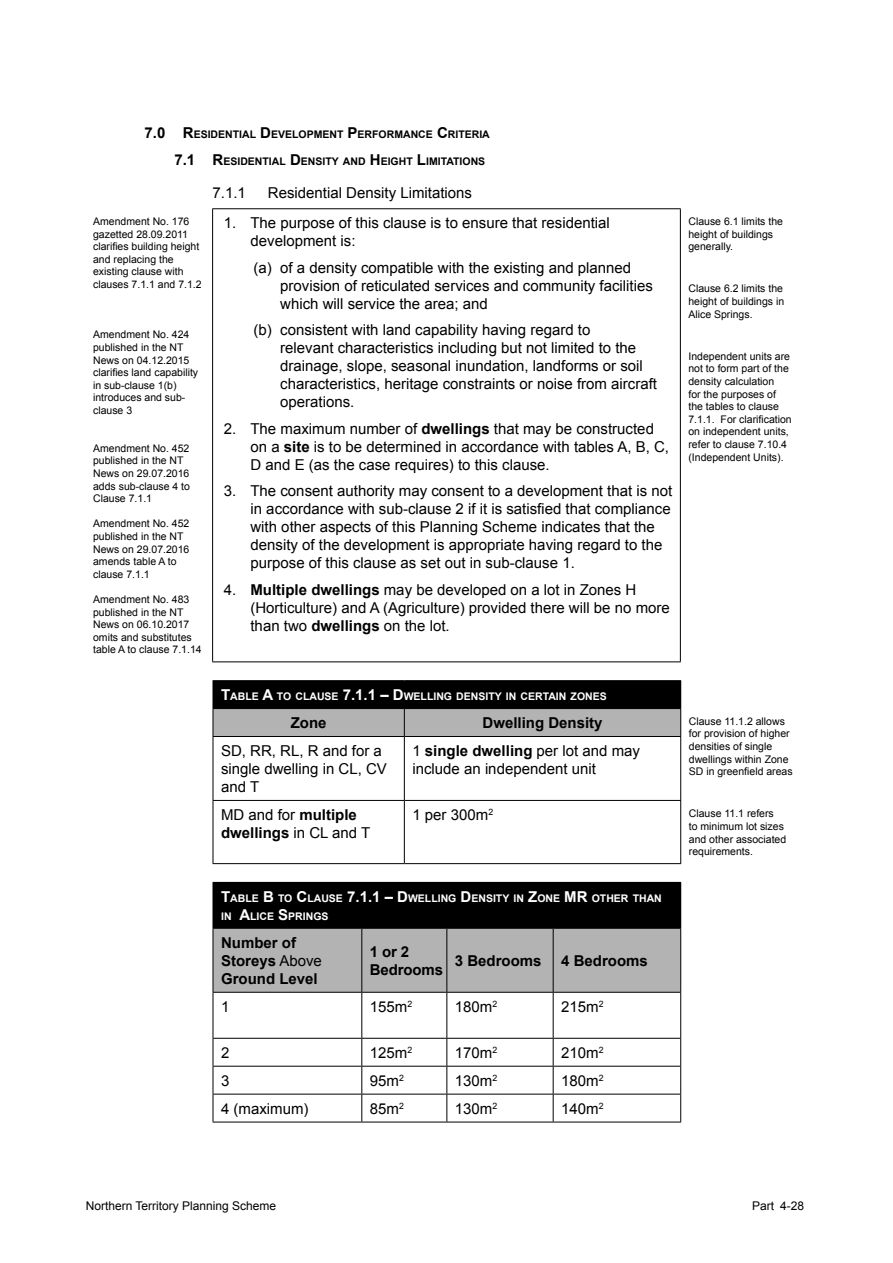
<style>
.page{position:relative;width:893px;height:1263px;background:#fff}
.page>*{position:absolute;margin:0;border:0;box-sizing:border-box;transform-origin:0 0}
.t1{font:15px/18px "Arial";color:#000}
.t2{font:700 15px/18px "Arial";color:#000}
.t3{font:12px "Arial";color:#000}
.t4{font:10.5px/12.6px "Arial";color:#000}
.t5{font:700 10.5px/18px "Arial";color:#fff}
.t6{font:700 10.5px "Arial";color:#000}
.s1{font-size:15px}
.s2{font-weight:700}
.s3{font-weight:400}
</style>
<div class="page">
<hr style="left:212px;top:208px;width:469px;height:1px;background:#000">
<hr style="left:212px;top:209px;width:1px;height:452px;background:#000">
<hr style="left:680px;top:209px;width:1px;height:452px;background:#000">
<hr style="left:212px;top:661px;width:469px;height:1px;background:#000">
<hr style="left:213px;top:736px;width:191px;height:1px;background:#000">
<hr style="left:213px;top:737px;width:1px;height:63px;background:#000">
<hr style="left:404px;top:736px;width:277px;height:1px;background:#000">
<hr style="left:404px;top:737px;width:1px;height:63px;background:#000">
<hr style="left:680px;top:737px;width:1px;height:63px;background:#000">
<hr style="left:213px;top:800px;width:191px;height:1px;background:#000">
<hr style="left:213px;top:801px;width:1px;height:62px;background:#000">
<hr style="left:404px;top:800px;width:277px;height:1px;background:#000">
<hr style="left:404px;top:801px;width:1px;height:62px;background:#000">
<hr style="left:680px;top:801px;width:1px;height:62px;background:#000">
<hr style="left:213px;top:863px;width:191px;height:1px;background:#000">
<hr style="left:404px;top:863px;width:277px;height:1px;background:#000">
<hr style="left:213px;top:680px;width:191px;height:1px;background:#000">
<hr style="left:404px;top:680px;width:277px;height:1px;background:#000">
<svg style="left:213px;top:681px;width:468px;height:55px;background:#585858"></svg>
<hr style="left:213px;top:708px;width:191px;height:1px;background:#000">
<hr style="left:404px;top:708px;width:277px;height:1px;background:#000">
<div style="left:213px;top:882px;width:468px;height:46px;background:#000"></div>
<div style="left:214px;top:929px;width:466px;height:63px;background:#b3b3b3"></div>
<hr style="left:213px;top:928px;width:149px;height:1px;background:#000">
<hr style="left:213px;top:929px;width:1px;height:63px;background:#000">
<hr style="left:362px;top:928px;width:85px;height:1px;background:#000">
<hr style="left:361px;top:929px;width:1px;height:63px;background:#000">
<hr style="left:447px;top:928px;width:106px;height:1px;background:#000">
<hr style="left:446px;top:929px;width:1px;height:63px;background:#000">
<hr style="left:553px;top:928px;width:128px;height:1px;background:#000">
<hr style="left:553px;top:929px;width:1px;height:63px;background:#000">
<hr style="left:680px;top:929px;width:1px;height:63px;background:#000">
<hr style="left:213px;top:992px;width:149px;height:1px;background:#000">
<hr style="left:213px;top:993px;width:1px;height:45px;background:#000">
<hr style="left:362px;top:992px;width:85px;height:1px;background:#000">
<hr style="left:361px;top:993px;width:1px;height:45px;background:#000">
<hr style="left:447px;top:992px;width:106px;height:1px;background:#000">
<hr style="left:446px;top:993px;width:1px;height:45px;background:#000">
<hr style="left:553px;top:992px;width:128px;height:1px;background:#000">
<hr style="left:553px;top:993px;width:1px;height:45px;background:#000">
<hr style="left:680px;top:993px;width:1px;height:45px;background:#000">
<hr style="left:213px;top:1038px;width:149px;height:1px;background:#000">
<hr style="left:362px;top:1038px;width:85px;height:1px;background:#000">
<hr style="left:447px;top:1038px;width:106px;height:1px;background:#000">
<hr style="left:553px;top:1038px;width:128px;height:1px;background:#000">
<hr style="left:213px;top:1066px;width:149px;height:1px;background:#000">
<hr style="left:362px;top:1066px;width:85px;height:1px;background:#000">
<hr style="left:447px;top:1066px;width:106px;height:1px;background:#000">
<hr style="left:553px;top:1066px;width:128px;height:1px;background:#000">
<hr style="left:213px;top:1094px;width:149px;height:1px;background:#000">
<svg style="left:213px;top:1039px;width:1px;height:83px"></svg>
<hr style="left:362px;top:1094px;width:85px;height:1px;background:#000">
<svg style="left:361px;top:1039px;width:1px;height:83px"></svg>
<hr style="left:447px;top:1094px;width:106px;height:1px;background:#000">
<svg style="left:446px;top:1039px;width:1px;height:83px"></svg>
<hr style="left:553px;top:1094px;width:128px;height:1px;background:#000">
<svg style="left:553px;top:1039px;width:1px;height:83px"></svg>
<svg style="left:680px;top:1039px;width:1px;height:83px"></svg>
<hr style="left:213px;top:1122px;width:149px;height:1px;background:#000">
<hr style="left:362px;top:1122px;width:85px;height:1px;background:#000">
<hr style="left:447px;top:1122px;width:106px;height:1px;background:#000">
<hr style="left:553px;top:1122px;width:128px;height:1px;background:#000">
<p class="t6" style="left:145px;top:128px;width:347px"><span class="s1">7.0 R</span>ESIDENTIAL <span class="s1">D</span> EVELOPMENT <span class="s1">P</span>ERFORMANCE <span class="s1">C</span>RITERIA</p>
<p class="t6" style="left:174px;top:154px;width:312px"><span class="s1">7.1 R</span>ESIDENTIAL <span class="s1">D</span>ENSITY AND <span class="s1">H</span> EIGHT <span class="s1">L</span>IMITATIONS</p>
<p class="t1" style="left:213px;top:184px;width:35px">7.1.1</p>
<p class="t1" style="left:268px;top:184px;width:206px">Residential Density Limitations</p>
<p class="t4" style="left:93px;top:215px;width:110px">Amendment No. 176 gazetted 28.09.2011 clarifies building height and replacing the existing clause with clauses 7.1.1 and 7.1.2</p>
<p class="t1" style="left:250px;top:214px;width:361px;text-indent:-27px">1. The purpose of this clause is to ensure that residential development is:</p>
<p class="t1" style="left:280px;top:259px;width:374px;text-indent:-27px">(a) of a density compatible with the existing and planned provision of reticulated services and community facilities which will service the area; and</p>
<p class="t1" style="left:280px;top:321px;width:378px;text-indent:-27px">(b) consistent with land capability having regard to<br>relevant characteristics including but not limited to the drainage, slope, seasonal inundation, landforms or soil characteristics, heritage constraints or noise from aircraft operations.</p>
<p class="t1" style="left:250px;top:420px;width:420px;text-indent:-27px">2. The maximum number of <span class="s2">dwellings</span> that may be constructed on a <span class="s2">site</span> is to be determined in accordance with tables A, B, C,<br>D and E (as the case requires) to this clause.</p>
<p class="t1" style="left:250px;top:482px;width:423px;text-indent:-27px">3. The consent authority may consent to a development that is not in accordance with sub-clause 2 if it is satisfied that compliance with other aspects of this Planning Scheme indicates that the density of the development is appropriate having regard to the purpose of this clause as set out in sub-clause 1.</p>
<p class="t1" style="left:250px;top:581px;width:421px;text-indent:-27px">4. <span class="s2">Multiple dwellings</span> may be developed on a lot in Zones H (Horticulture) and A (Agriculture) provided there will be no more than two <span class="s2">dwellings</span> on the lot.</p>
<p class="t4" style="left:93px;top:328px;width:107px">Amendment No. 424 published in the NT<br>News on 04.12.2015 clarifies land capability in sub-clause 1(b) introduces and sub&shy;clause 3</p>
<p class="t4" style="left:93px;top:442px;width:98px">Amendment No. 452 published in the NT<br>News on 29.07.2016 adds sub-clause 4 to<br>Clause 7.1.1</p>
<p class="t4" style="left:93px;top:517px;width:98px">Amendment No. 452 published in the NT<br>News on 29.07.2016 amends table A to clause 7.1.1</p>
<p class="t4" style="left:93px;top:593px;width:110px">Amendment No. 483 published in the NT<br>News on 06.10.2017 omits and substitutes table A to clause 7.1.14</p>
<p class="t4" style="left:688px;top:215px;width:96px">Clause 6.1 limits the height of buildings generally.</p>
<p class="t4" style="left:688px;top:282px;width:97px;text-align:justify">Clause 6.2 limits the height of buildings in Alice Springs.</p>
<p class="t4" style="left:688px;top:350px;width:105px">Independent units are not to form part of the density calculation<br>for the purposes of the tables to clause<br>7.1.1. For clarification on independent units, refer to clause 7.10.4 (Independent Units).</p>
<p class="t5" style="left:221px;top:688px;width:387px"><span class="s1">T</span>ABLE <span class="s1">A</span> TO CLAUSE <span class="s1">7.1.1 – D</span>WELLING DENSITY IN CERTAIN ZONES</p>
<p class="t2" style="left:291px;top:714px;width:37px">Zone</p>
<p class="t2" style="left:482px;top:714px;width:122px">Dwelling Density</p>
<p class="t4" style="left:689px;top:715px;width:105px">Clause 11.1.2 allows for provision of higher densities of single dwellings within Zone<br>SD in greenfield areas</p>
<p class="t4" style="left:689px;top:807px;width:99px">Clause 11.1 refers<br>to minimum lot sizes and other associated requirements.</p>
<p class="t1" style="left:221px;top:742px;width:167px">SD, RR, RL, R and for a single dwelling in CL, CV and T</p>
<p class="t1" style="left:412px;top:742px;width:229px">1 <span class="s2">single dwelling</span> per lot and may include an independent unit</p>
<p class="t2" style="left:221px;top:806px;width:151px"><span class="s3">MD and for</span> multiple dwellings <span class="s3">in CL and T</span></p>
<p class="t1" style="left:412px;top:806px;width:82px">1 per 300m<sup>2</sup></p>
<p class="t5" style="left:221px;top:889px;width:442px"><span class="s1">T</span>ABLE <span class="s1">B</span> TO <span class="s1">C</span>LAUSE <span class="s1">7.1.1 – D</span>WELLING <span class="s1">D</span>ENSITY IN <span class="s1">Z</span>ONE <span class="s1">MR</span> OTHER THAN<br>IN <span class="s1">A</span>LICE <span class="s1">S</span>PRINGS</p>
<p class="t2" style="left:221px;top:934px;width:102px">Number of<br>Storeys <span class="s3">Above<br></span>Ground Level</p>
<p class="t2" style="left:370px;top:943px;width:75px">1 or 2<br>Bedrooms</p>
<p class="t2" style="left:455px;top:952px;width:88px">3 Bedrooms</p>
<p class="t2" style="left:561px;top:952px;width:88px">4 Bedrooms</p>
<p class="t1" style="left:221px;top:997px;width:10px">1</p>
<p class="t1" style="left:370px;top:997px;width:44px">155m<sup>2</sup></p>
<p class="t1" style="left:455px;top:997px;width:44px">180m<sup>2</sup></p>
<p class="t1" style="left:561px;top:997px;width:44px">215m<sup>2</sup></p>
<p class="t1" style="left:221px;top:1043px;width:10px">2</p>
<p class="t1" style="left:370px;top:1043px;width:44px">125m<sup>2</sup></p>
<p class="t1" style="left:455px;top:1043px;width:44px">170m<sup>2</sup></p>
<p class="t1" style="left:561px;top:1043px;width:44px">210m<sup>2</sup></p>
<p class="t1" style="left:221px;top:1071px;width:10px">3</p>
<p class="t1" style="left:370px;top:1071px;width:36px">95m<sup>2</sup></p>
<p class="t1" style="left:455px;top:1071px;width:44px">130m<sup>2</sup></p>
<p class="t1" style="left:561px;top:1071px;width:44px">180m<sup>2</sup></p>
<p class="t1" style="left:221px;top:1099px;width:89px">4 (maximum)</p>
<p class="t1" style="left:370px;top:1099px;width:36px">85m<sup>2</sup></p>
<p class="t1" style="left:455px;top:1099px;width:44px">130m<sup>2</sup></p>
<p class="t1" style="left:561px;top:1099px;width:44px">140m<sup>2</sup></p>
<p class="t3" style="left:86px;top:1198px;width:192px">Northern Territory Planning Scheme</p>
<p class="t3" style="left:752px;top:1198px;width:54px">Part 4-28</p>
</div>
